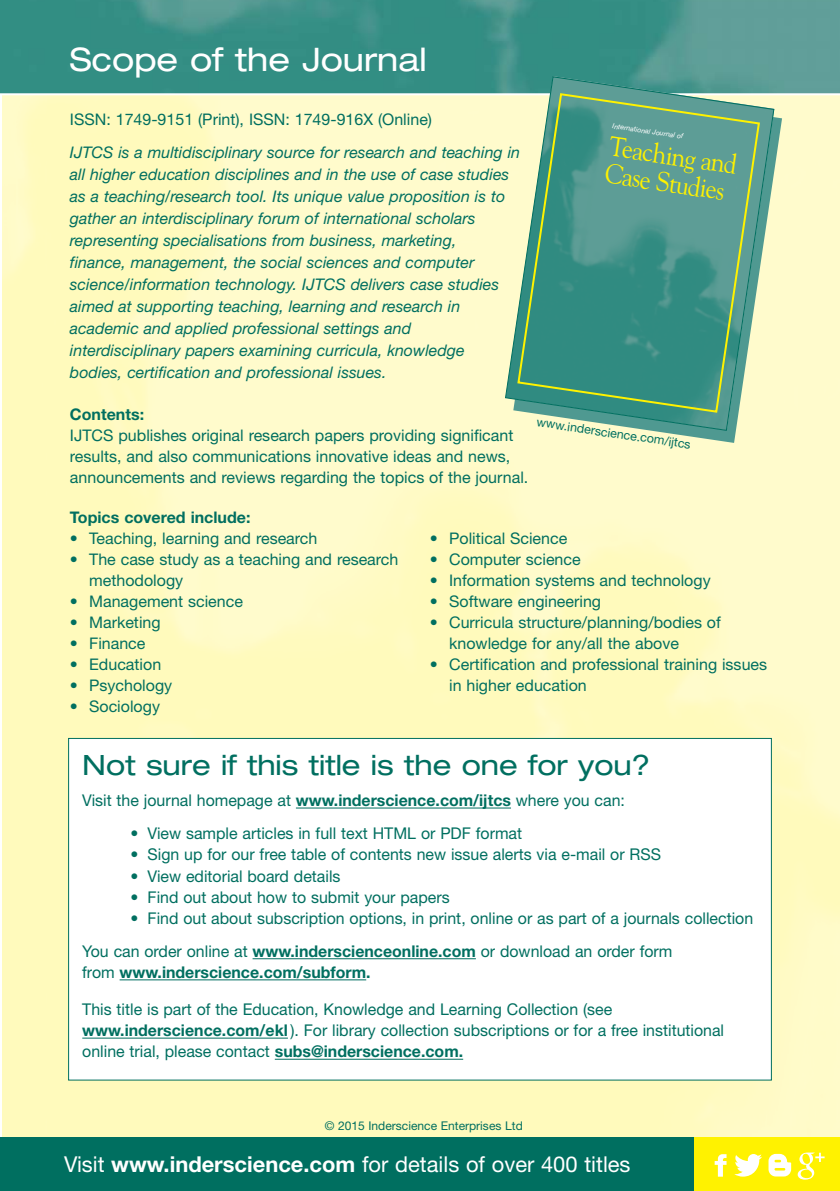
<style>
.page{position:relative;width:840px;height:1191px;background:#fff}
.page>*{position:absolute;margin:0;border:0;box-sizing:border-box;transform-origin:0 0}
.t1{font:expanded 32.4px "Helvetica Neue";color:#fff}
.t2{font:expanded 28px "Helvetica Neue";color:#006f60}
.t3{font:27.4px/27.4px "Goudy";color:#fff200;scale:.9 1}
.t4{font:21.8px "Helvetica Neue";color:#fff}
.t5{font:16.2px/21.2px "Helvetica Neue";color:#006f60}
.t6{font:700 16.2px "Helvetica Neue";color:#006f60}
.t7{font:16px/21px "Helvetica Neue";color:#006f60}
.t8{font:italic 16px/22px "Helvetica Neue";color:#006f60}
.t9{font:700 16px "Helvetica Neue";color:#006f60}
.t10{font:12.4px "Helvetica Neue";color:#006f60}
.t11{font:12px "Helvetica Neue";color:#006f60}
.t12{font:italic 7px "Helvetica Neue";color:#fff}
.s1{font-weight:700}
.s2{font-weight:400}
</style>
<div class="page">
<img style="left:2px;top:95px;width:837px;height:1042px">
<img style="left:0;top:0;width:839px;height:93px">
<div style="left:0;top:1137px;width:694px;height:54px;background:#006f60"></div>
<div style="left:694px;top:1137px;width:145px;height:54px;background:#fff200"></div>
<div style="left:69px;top:739px;width:701px;height:340px;background:#fff"></div>
<hr style="left:296px;top:807px;width:214px;height:1px;background:#006f60">
<hr style="left:252px;top:958px;width:223px;height:1px;background:#006f60">
<hr style="left:119px;top:979px;width:247px;height:1px;background:#006f60">
<hr style="left:82px;top:1037px;width:206px;height:1px;background:#006f60">
<hr style="left:275px;top:1058px;width:188px;height:1px;background:#006f60">
<svg style="left:714px;top:1154px;width:12px;height:22px"></svg>
<svg style="left:734px;top:1154px;width:27px;height:22px"></svg>
<svg style="left:768px;top:1153px;width:22px;height:23px"></svg>
<svg style="left:797px;top:1152px;width:27px;height:27px"></svg>
<svg style="left:513px;top:86px;width:268px;height:357px;background:#e7edc4"></svg>
<svg style="left:504px;top:76px;width:270px;height:355px;background:#65a491"></svg>
<h1 class="t1" style="left:70px;top:48px;width:358px">Scope of the Journal</h1>
<p class="t7" style="left:70px;top:110px;width:363px">ISSN: 1749-9151 (Print), ISSN: 1749-916X (Online)</p>
<p class="t8" style="left:70px;top:143px;width:451px">IJTCS is a multidisciplinary source for research and teaching in all higher education disciplines and in the use of case studies as a teaching/research tool. Its unique value proposition is to gather an interdisciplinary forum of international scholars representing specialisations from business, marketing,<br>finance, management, the social sciences and computer science/information technology. IJTCS delivers case studies aimed at supporting teaching, learning and research in academic and applied professional settings and interdisciplinary papers examining curricula, knowledge bodies, certification and professional issues.</p>
<p class="t9" style="left:70px;top:408px;width:76px">Contents:</p>
<p class="t7" style="left:70px;top:426px;width:459px">IJTCS publishes original research papers providing significant results, and also communications innovative ideas and news, announcements and reviews regarding the topics of the journal.</p>
<p class="t12" style="left:612px;top:124px;width:73px;rotate:8deg">International Journal of</p>
<h3 class="t3" style="left:610px;top:135px;width:144px;rotate:8deg">Teaching and<br>Case Studies</h3>
<p class="t10" style="left:537px;top:418px;width:157px;rotate:8deg">www.inderscience.com/ijtcs</p>
<p class="t9" style="left:70px;top:512px;width:182px">Topics covered include:</p>
<p class="t7" style="left:70px;top:530px;width:249px">• Teaching, learning and research</p>
<p class="t7" style="left:89px;top:551px;width:310px;text-indent:-19px">• The case study as a teaching and research methodology</p>
<p class="t7" style="left:70px;top:593px;width:174px">• Management science</p>
<p class="t7" style="left:70px;top:614px;width:92px">• Marketing</p>
<p class="t7" style="left:70px;top:635px;width:77px">• Finance</p>
<p class="t7" style="left:70px;top:656px;width:93px">• Education</p>
<p class="t7" style="left:70px;top:677px;width:104px">• Psychology</p>
<p class="t7" style="left:70px;top:698px;width:91px">• Sociology</p>
<p class="t7" style="left:429px;top:530px;width:139px">• Political Science</p>
<p class="t7" style="left:429px;top:551px;width:152px">• Computer science</p>
<p class="t7" style="left:429px;top:572px;width:282px">• Information systems and technology</p>
<p class="t7" style="left:429px;top:593px;width:173px">• Software engineering</p>
<p class="t7" style="left:449px;top:614px;width:273px;text-indent:-19px">• Curricula structure/planning/bodies of knowledge for any/all the above</p>
<p class="t7" style="left:449px;top:656px;width:319px;text-indent:-19px">• Certification and professional training issues in higher education</p>
<h2 class="t2" style="left:82px;top:754px;width:569px">Not sure if this title is the one for you?</h2>
<p class="t5" style="left:82px;top:791px;width:544px">Visit the journal homepage at <span class="s1">www.inderscience.com/ijtcs</span> where you can:</p>
<p class="t5" style="left:130px;top:824px;width:393px">• View sample articles in full text HTML or PDF format</p>
<p class="t5" style="left:130px;top:845px;width:532px">• Sign up for our free table of contents new issue alerts via e-mail or RSS</p>
<p class="t5" style="left:130px;top:866px;width:211px">• View editorial board details</p>
<p class="t5" style="left:130px;top:888px;width:320px">• Find out about how to submit your papers</p>
<p class="t5" style="left:82px;top:903px;width:672px;line-height:33.2px;text-indent:48px">• Find out about subscription options, in print, online or as part of a journals collection<br>You can order online at <span class="s1">www.inderscienceonline.com</span> or download an order form</p>
<p class="t6" style="left:82px;top:966px;width:290px"><span class="s2">from</span> www.inderscience.com/subform.</p>
<p class="t5" style="left:82px;top:1000px;width:643px">This title is part of the Education, Knowledge and Learning Collection (see <span class="s1">www.inderscience.com/ekl</span> ). For library collection subscriptions or for a free institutional online trial, please contact <span class="s1">subs@inderscience.com.</span></p>
<p class="t11" style="left:324px;top:1121px;width:199px">© 2015 Inderscience Enterprises Ltd</p>
<h3 class="t4" style="left:64px;top:1156px;width:567px">Visit <span class="s1">www.inderscience.com</span> for details of over 400 titles</h3>
</div>
